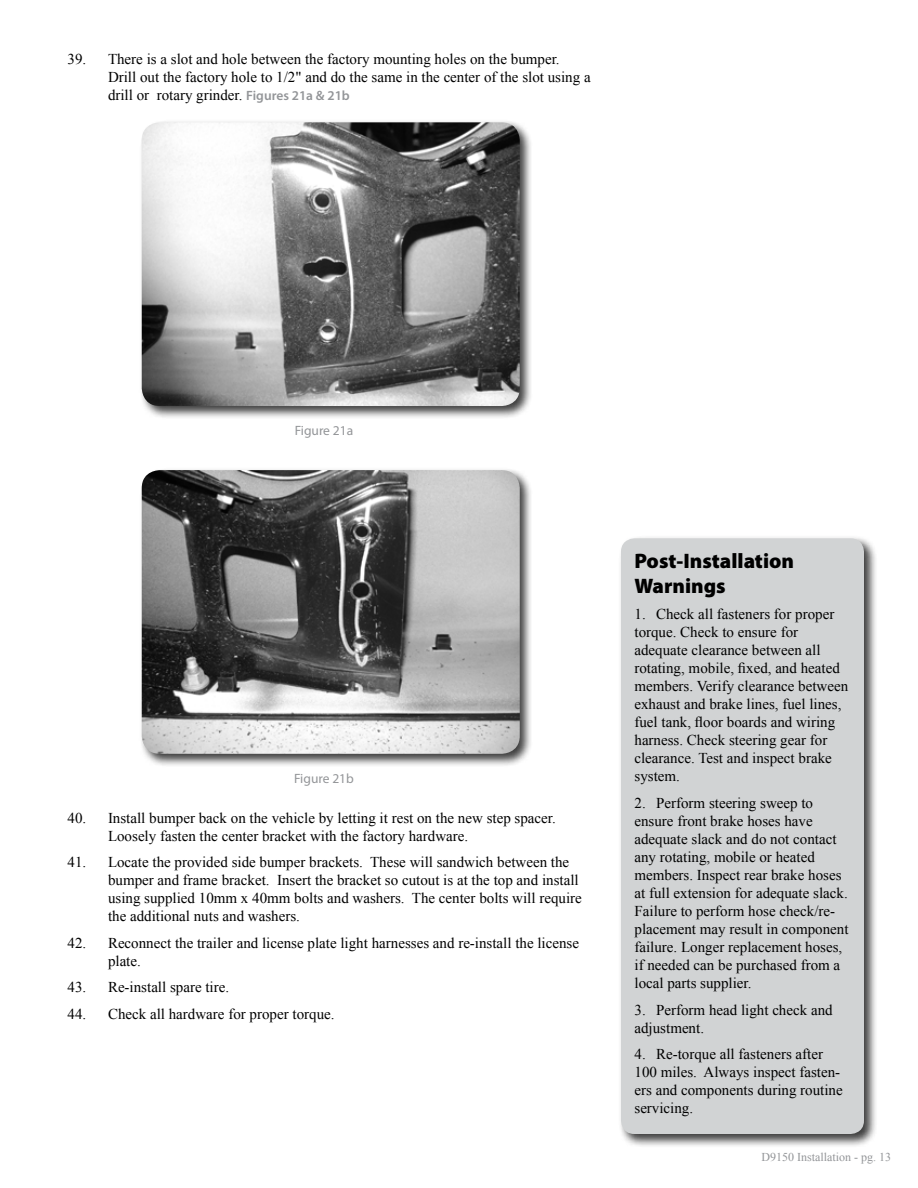
<style>
.page{position:relative;width:918px;height:1188px;background:#fff}
.page>*{position:absolute;margin:0;border:0;box-sizing:border-box;transform-origin:0 0}
.t1{font:900 21px/25.2px "Myriad Pro";color:#000}
.t2{font:15px/18px "Times New Roman";color:#000}
.t3{font:13.5px "Myriad Pro";color:#939598}
.t4{font:12px "Times New Roman";color:#939598}
.s1{font-family:"Myriad Pro";font-weight:600;font-size:13.5px;color:#939598}
</style>
<div class="page">
<div style="left:139px;top:120px;width:394px;height:300px;background:#000;opacity:.75"></div>
<img style="left:142px;top:122px;width:378px;height:284px">
<div style="left:139px;top:467px;width:394px;height:301px;background:#000;opacity:.75"></div>
<img style="left:142px;top:470px;width:378px;height:284px">
<div style="left:618px;top:536px;width:260px;height:612px;background:#000;opacity:.75"></div>
<div style="left:621px;top:538px;width:243px;height:596px;background:#d1d3d4;border-radius:14px"></div>
<p class="t2" style="left:108px;top:50px;width:484px;text-indent:-40px">39. There is a slot and hole between the factory mounting holes on the bumper.<br>Drill out the factory hole to 1/2" and do the same in the center of the slot using a drill or rotary grinder. <span class="s1">Figures 21a &amp; 21b</span></p>
<p class="t3" style="left:295px;top:422px;width:60px">Figure 21a</p>
<p class="t3" style="left:294px;top:770px;width:61px">Figure 21b</p>
<p class="t2" style="left:108px;top:808px;width:449px;text-indent:-41px">40. Install bumper back on the vehicle by letting it rest on the new step spacer.<br>Loosely fasten the center bracket with the factory hardware.</p>
<p class="t2" style="left:108px;top:853px;width:475px;text-indent:-40px">41. Locate the provided side bumper brackets. These will sandwich between the bumper and frame bracket. Insert the bracket so cutout is at the top and install using supplied 10mm x 40mm bolts and washers. The center bolts will require the additional nuts and washers.</p>
<p class="t2" style="left:108px;top:934px;width:473px;text-indent:-40px">42. Reconnect the trailer and license plate light harnesses and re-install the license plate.</p>
<p class="t2" style="left:68px;top:978px;width:163px">43. Re-install spare tire.</p>
<p class="t2" style="left:68px;top:1005px;width:269px">44. Check all hardware for proper torque.</p>
<h1 class="t1" style="left:634px;top:547px;width:161px">Post-Installation<br>Warnings</h1>
<p class="t2" style="left:634px;top:605px;width:215px">1. Check all fasteners for proper torque. Check to ensure for adequate clearance between all rotating, mobile, fixed, and heated members. Verify clearance between exhaust and brake lines, fuel lines, fuel tank, floor boards and wiring harness. Check steering gear for clearance. Test and inspect brake system.</p>
<p class="t2" style="left:634px;top:794px;width:216px">2. Perform steering sweep to ensure front brake hoses have adequate slack and do not contact any rotating, mobile or heated members. Inspect rear brake hoses at full extension for adequate slack.<br>Failure to perform hose check/re&shy;placement may result in component failure. Longer replacement hoses, if needed can be purchased from a local parts supplier.</p>
<p class="t2" style="left:634px;top:1000px;width:200px">3. Perform head light check and adjustment.</p>
<p class="t2" style="left:634px;top:1045px;width:210px">4. Re-torque all fasteners after<br>100 miles. Always inspect fasten&shy;ers and components during routine servicing.</p>
<p class="t4" style="left:761px;top:1149px;width:131px">D9150 Installation - pg. 13</p>
</div>
